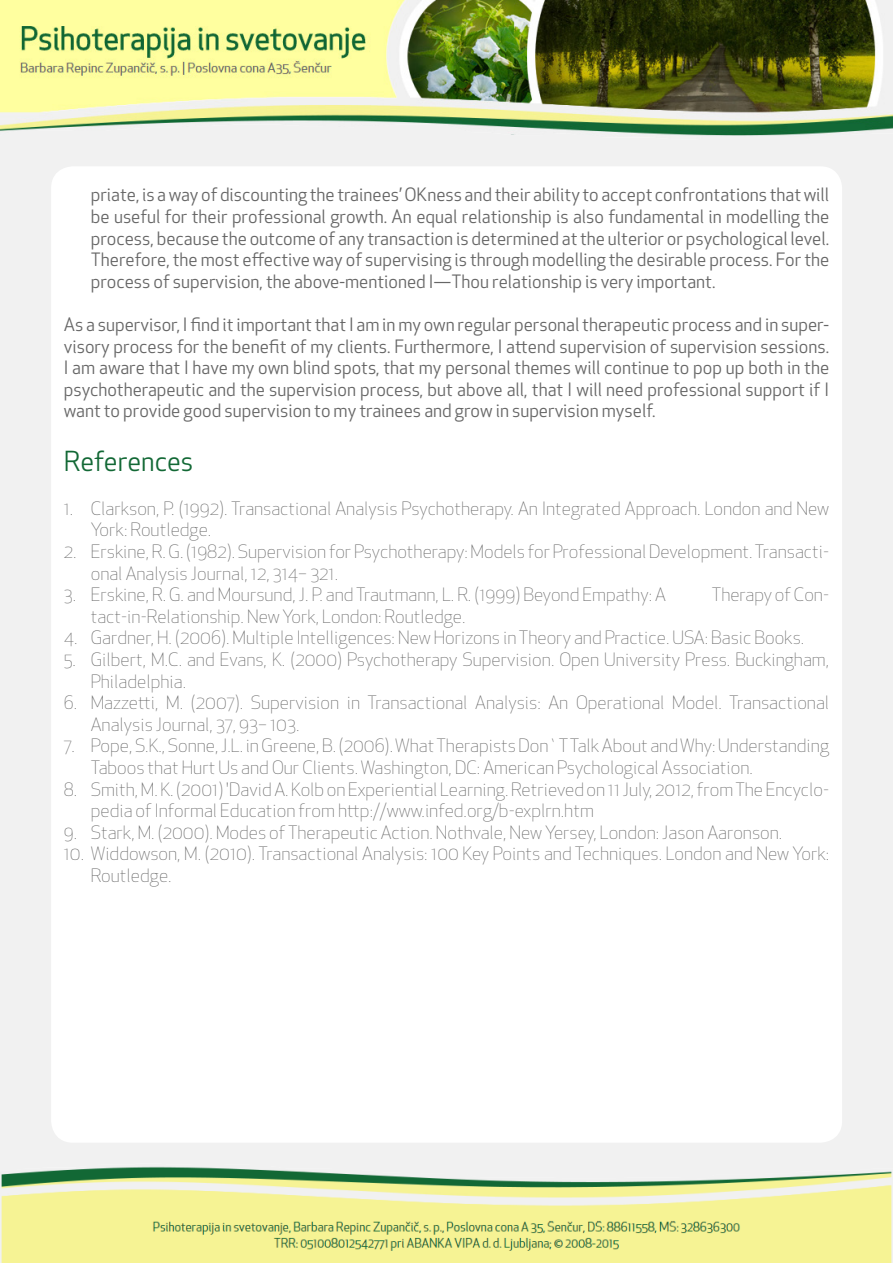
<style>
.page{position:relative;width:893px;height:1263px;background:#fff}
.page>*{position:absolute;margin:0;border:0;box-sizing:border-box;transform-origin:0 0}
.t1{font:27px "Apex New";color:#126835}
.t2{font:300 18px/21.6px "Apex New";color:#666}
.t3{font:18px/21.6px "Apex New";color:#666;text-align:justify}
</style>
<div class="page">
<div style="left:0;top:122px;width:893px;height:1141px;background:#f1f1f1"></div>
<img style="left:0;top:0;width:893px;height:136px">
<div style="left:355px;top:126px;width:72px;height:43px;background:#f1f1f1"></div>
<img style="left:1px;top:1166px;width:891px;height:97px">
<div style="left:55px;top:170px;width:783px;height:969px;background:#fff;border-radius:18px"></div>
<div style="left:51px;top:166px;width:791px;height:977px;border:8px solid #fff;border-radius:18px"></div>
<p class="t3" style="left:91px;top:184px;width:740px">priate, is a way of discounting the trainees’ OKness and their ability to accept confrontations that will be useful for their professional growth. An equal relationship is also fundamental in modelling the process, because the outcome of any transaction is determined at the ulterior or psychological level.<br>Therefore, the most effective way of supervising is through modelling the desirable process. For the process of supervision, the above-mentioned I—Thou relationship is very important.</p>
<p class="t3" style="left:64px;top:314px;width:767px">As a supervisor, I find it important that I am in my own regular personal therapeutic process and in super&shy;visory process for the benefit of my clients. Furthermore, I attend supervision of supervision sessions.<br>I am aware that I have my own blind spots, that my personal themes will continue to pop up both in the psychotherapeutic and the supervision process, but above all, that I will need professional support if I want to provide good supervision to my trainees and grow in supervision myself.</p>
<p class="t1" style="left:64px;top:445px;width:131px">References</p>
<p class="t2" style="left:91px;top:497px;width:740px;text-indent:-27px">1. Clarkson, P. (1992). Transactional Analysis Psychotherapy. An Integrated Approach. London and New<br>York: Routledge.</p>
<p class="t2" style="left:91px;top:541px;width:740px;text-indent:-27px">2. Erskine, R. G. (1982). Supervision for Psychotherapy: Models for Professional Development. Transacti&shy;onal Analysis Journal, 12, 314– 321.</p>
<p class="t2" style="left:64px;top:584px;width:604px">3. Erskine, R. G. and Moursund, J. P. and Trautmann, L. R. (1999) Beyond Empathy: A</p>
<p class="t2" style="left:712px;top:584px;width:119px">Therapy of Con-</p>
<p class="t2" style="left:91px;top:605px;width:376px">tact-in-Relationship. New York, London: Routledge.</p>
<p class="t2" style="left:64px;top:627px;width:742px">4. Gardner, H. (2006). Multiple Intelligences: New Horizons in Theory and Practice. USA: Basic Books.</p>
<p class="t2" style="left:91px;top:649px;width:740px;text-indent:-27px">5. Gilbert, M.C. and Evans, K. (2000) Psychotherapy Supervision. Open University Press. Buckingham,<br>Philadelphia.</p>
<p class="t2" style="left:91px;top:692px;width:740px;text-indent:-27px">6. Mazzetti, M. (2007). Supervision in Transactional Analysis: An Operational Model. Transactional<br>Analysis Journal, 37, 93– 103.</p>
<p class="t2" style="left:91px;top:735px;width:740px;text-indent:-27px">7. Pope, S.K., Sonne, J.L. in Greene, B. (2006). What Therapists Don`T Talk About and Why: Understanding<br>Taboos that Hurt Us and Our Clients. Washington, DC: American Psychological Association.</p>
<p class="t2" style="left:91px;top:778px;width:740px;text-indent:-27px">8. Smith, M. K. (2001) 'David A. Kolb on Experiential Learning. Retrieved on 11 July, 2012, from The Encyclo&shy;pedia of Informal Education from http://www.infed.org/b-explrn.htm</p>
<p class="t2" style="left:64px;top:821px;width:720px">9. Stark, M. (2000). Modes of Therapeutic Action. Nothvale, New Yersey, London: Jason Aaronson.</p>
<p class="t2" style="left:91px;top:843px;width:740px;text-indent:-27px">10. Widdowson, M. (2010). Transactional Analysis: 100 Key Points and Techniques. London and New York:<br>Routledge.</p>
</div>
